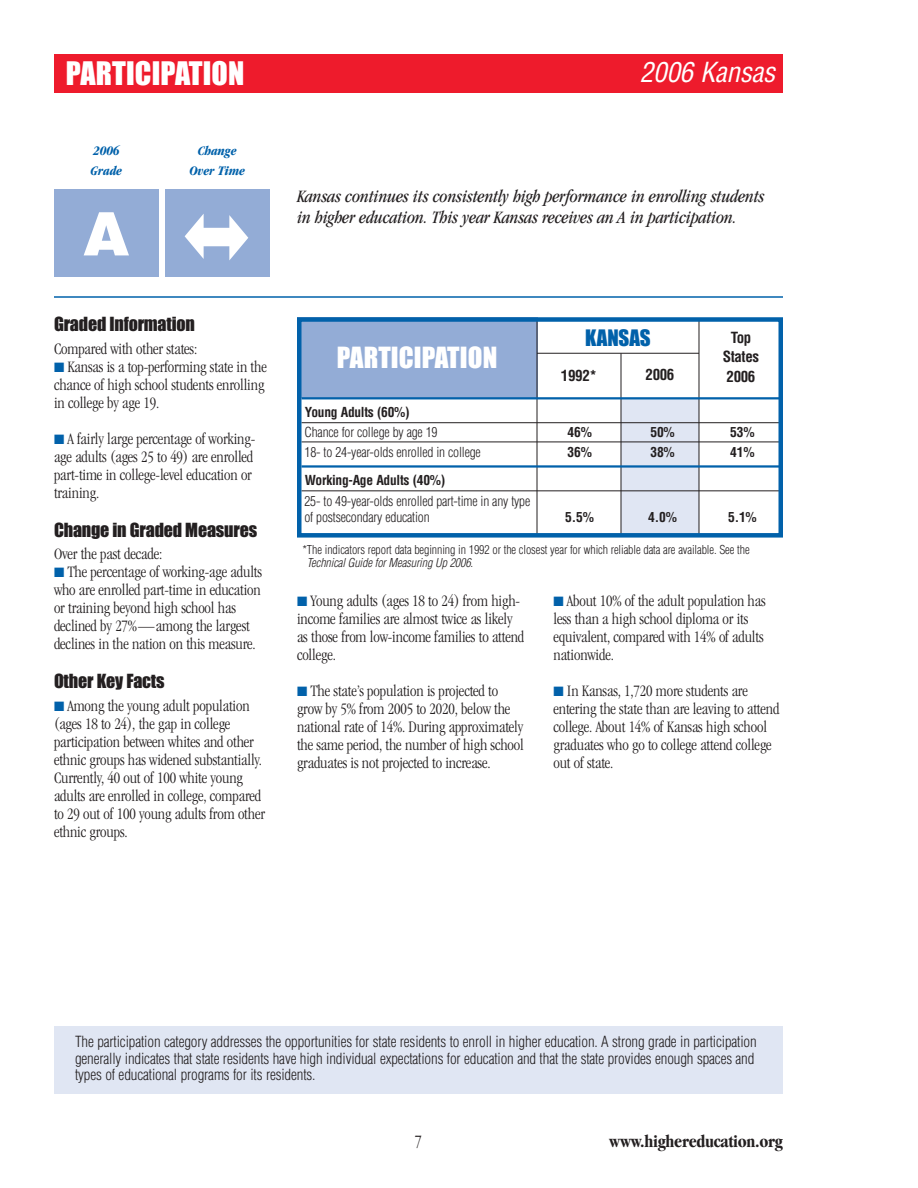
<style>
.page{position:relative;width:918px;height:1188px;background:#fff}
.page>*{position:absolute;margin:0;border:0;box-sizing:border-box;transform-origin:0 0}
.t1{font:900 60px "Helvetica";color:#fff}
.t2{font:30px "Impact";letter-spacing:.005em;color:#fff}
.t3{font:27px "Impact";letter-spacing:.005em;color:#fff}
.t4{font:italic condensed 27px "Helvetica";letter-spacing:-.01em;color:#fff}
.t5{font:21px "Impact";letter-spacing:-.005em;color:#0161aa}
.t6{font:italic condensed 18px/21px "Garamond";letter-spacing:-.01em;color:#231f20}
.t7{font:18px "Impact";letter-spacing:-.01em;color:#231f20}
.t8{font:700 condensed 18px "Garamond";letter-spacing:-.015em;color:#231f20}
.t9{font:300 condensed 18px "Garamond";color:#231f20}
.t10{font:300 condensed 16.5px/18px "Garamond";letter-spacing:-.01em;color:#231f20}
.t11{font:300 condensed 15px/16.5px "Helvetica";letter-spacing:-.01em;color:#231f20}
.t12{font:700 condensed 15px/19.5px "Helvetica";letter-spacing:-.025em;color:#231f20;text-align:center}
.t13{font:300 condensed 13.5px/16.2px "Helvetica";letter-spacing:-.015em;color:#231f20}
.t14{font:700 condensed 13.5px "Helvetica";letter-spacing:-.02em;color:#231f20}
.t15{font:italic 700 condensed 13.5px/19.5px "Garamond";letter-spacing:-.01em;color:#0161aa}
.t16{font:300 condensed 12px/13.5px "Helvetica";letter-spacing:-.01em;color:#231f20}
.s1{color:#0161aa}
.s2{font-style:italic}
</style>
<div class="page">
<div style="left:297px;top:317px;width:240px;height:81px;background:#93acd6"></div>
<hr style="left:537px;top:320px;width:1px;height:216px;background:#231f20">
<div style="left:54px;top:54px;width:729px;height:39px;background:#ee1b2c"></div>
<div style="left:621px;top:398px;width:78px;height:137px;background:#e0e6f3"></div>
<hr style="left:537px;top:353px;width:162px;height:1px;background:#231f20">
<hr style="left:699px;top:319px;width:1px;height:217px;background:#231f20">
<hr style="left:621px;top:353px;width:1px;height:183px;background:#231f20">
<hr style="left:301px;top:397px;width:480px;height:2px;background:#0161aa">
<hr style="left:301px;top:422px;width:480px;height:1px;background:#231f20">
<hr style="left:301px;top:442px;width:480px;height:1px;background:#231f20">
<hr style="left:301px;top:465px;width:480px;height:3px;background:#0161aa">
<hr style="left:301px;top:491px;width:480px;height:1px;background:#231f20">
<div style="left:54px;top:1026px;width:729px;height:68px;background:#e0e6f3"></div>
<div style="left:297px;top:317px;width:486px;height:221px;border:4px solid #0161aa"></div>
<hr style="left:54px;top:296px;width:729px;height:2px;background:#0161aa">
<div style="left:165px;top:189px;width:105px;height:88px;background:#93acd6"></div>
<svg style="left:185px;top:214px;width:63px;height:46px"></svg>
<div style="left:54px;top:189px;width:105px;height:87px;background:#93acd6"></div>
<h2 class="t2" style="left:66px;top:64px;width:180px">PARTICIPATION</h2>
<h3 class="t4" style="left:640px;top:62px;width:137px">2006 Kansas</h3>
<p class="t15" style="left:91px;top:142px;width:33px">2006<br>Grade</p>
<p class="t15" style="left:190px;top:143px;width:57px;text-align:center">Change<br>Over Time</p>
<h1 class="t1" style="left:83px;top:212px;width:48px">A</h1>
<p class="t7" style="left:54px;top:319px;width:142px">Graded Information</p>
<p class="t10" style="left:54px;top:341px;width:145px">Compared with other states:</p>
<p class="t10" style="left:54px;top:359px;width:214px"><span class="s1">■</span> Kansas is a top-performing state in the chance of high school students enrolling in college by age 19.</p>
<p class="t10" style="left:54px;top:431px;width:203px"><span class="s1">■</span> A fairly large percentage of working&shy;age adults (ages 25 to 49) are enrolled part-time in college-level education or training.</p>
<p class="t7" style="left:54px;top:524px;width:205px">Change in Graded Measures</p>
<p class="t10" style="left:54px;top:546px;width:110px">Over the past decade:</p>
<p class="t10" style="left:54px;top:564px;width:210px"><span class="s1">■</span> The percentage of working-age adults who are enrolled part-time in education or training beyond high school has declined by 27%—among the largest declines in the nation on this measure.</p>
<p class="t7" style="left:54px;top:676px;width:112px">Other Key Facts</p>
<p class="t10" style="left:54px;top:698px;width:212px"><span class="s1">■</span> Among the young adult population (ages 18 to 24), the gap in college participation between whites and other ethnic groups has widened substantially.<br>Currently, 40 out of 100 white young adults are enrolled in college, compared to 29 out of 100 young adults from other ethnic groups.</p>
<p class="t6" style="left:297px;top:187px;width:469px">Kansas continues its consistently high performance in enrolling students in higher education. This year Kansas receives an A in participation.</p>
<h3 class="t3" style="left:337px;top:349px;width:162px">PARTICIPATION</h3>
<p class="t5" style="left:585px;top:331px;width:67px">KANSAS</p>
<p class="t12" style="left:723px;top:329px;width:38px">Top<br>States</p>
<p class="t12" style="left:561px;top:367px;width:37px">1992*</p>
<p class="t12" style="left:646px;top:367px;width:30px">2006</p>
<p class="t12" style="left:727px;top:368px;width:30px">2006</p>
<p class="t14" style="left:305px;top:407px;width:106px">Young Adults (60%)</p>
<p class="t13" style="left:304px;top:426px;width:135px">Chance for college by age 19</p>
<p class="t14" style="left:567px;top:427px;width:26px">46%</p>
<p class="t14" style="left:650px;top:427px;width:26px">50%</p>
<p class="t14" style="left:730px;top:427px;width:26px">53%</p>
<p class="t13" style="left:305px;top:445px;width:178px">18- to 24-year-olds enrolled in college</p>
<p class="t14" style="left:567px;top:447px;width:26px">36%</p>
<p class="t14" style="left:650px;top:447px;width:26px">38%</p>
<p class="t14" style="left:730px;top:447px;width:26px">41%</p>
<p class="t14" style="left:305px;top:475px;width:142px">Working-Age Adults (40%)</p>
<p class="t13" style="left:304px;top:494px;width:227px">25- to 49-year-olds enrolled part-time in any type of postsecondary education</p>
<p class="t14" style="left:565px;top:512px;width:30px">5.5%</p>
<p class="t14" style="left:648px;top:512px;width:30px">4.0%</p>
<p class="t14" style="left:728px;top:512px;width:30px">5.1%</p>
<p class="t16" style="left:307px;top:543px;width:444px;text-indent:-4px">*The indicators report data beginning in 1992 or the closest year for which reliable data are available. See the<br><span class="s2">Technical Guide for Measuring Up 2006</span>.</p>
<p class="t10" style="left:297px;top:593px;width:229px"><span class="s1">■</span> Young adults (ages 18 to 24) from high&shy;income families are almost twice as likely as those from low-income families to attend college.</p>
<p class="t10" style="left:297px;top:683px;width:228px"><span class="s1">■</span> The state’s population is projected to grow by 5% from 2005 to 2020, below the national rate of 14%. During approximately the same period, the number of high school graduates is not projected to increase.</p>
<p class="t10" style="left:554px;top:593px;width:214px"><span class="s1">■</span> About 10% of the adult population has less than a high school diploma or its equivalent, compared with 14% of adults nationwide.</p>
<p class="t10" style="left:554px;top:683px;width:227px"><span class="s1">■</span> In Kansas, 1,720 more students are entering the state than are leaving to attend college. About 14% of Kansas high school graduates who go to college attend college out of state.</p>
<p class="t11" style="left:75px;top:1035px;width:683px">The participation category addresses the opportunities for state residents to enroll in higher education. A strong grade in participation generally indicates that state residents have high individual expectations for education and that the state provides enough spaces and types of educational programs for its residents.</p>
<p class="t9" style="left:415px;top:1134px;width:9px">7</p>
<p class="t8" style="left:609px;top:1134px;width:175px">www.highereducation.org</p>
</div>
